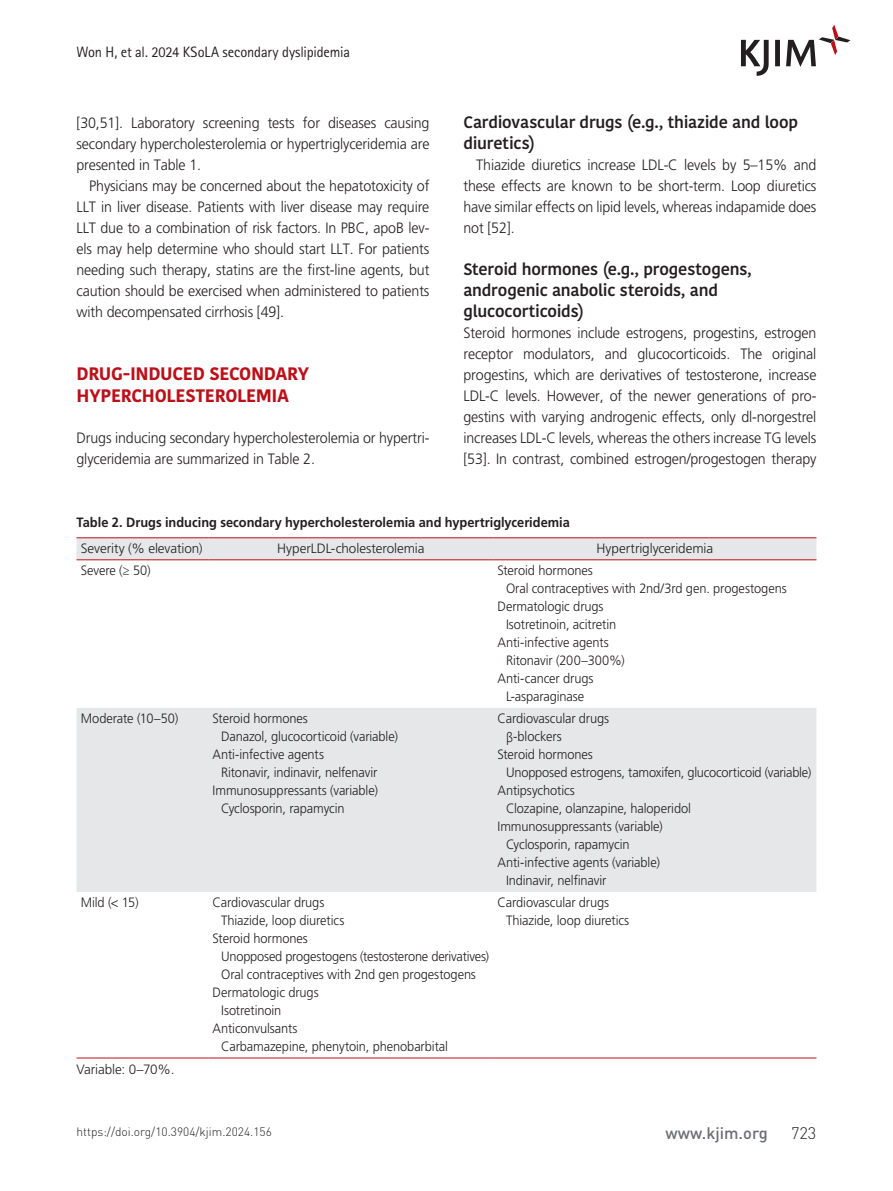
<style>
.page{position:relative;width:893px;height:1191px;background:#fff}
.page>*{position:absolute;margin:0;border:0;box-sizing:border-box;transform-origin:0 0}
.t1{font:700 18px/22.5px "Kohinoor Bangla";letter-spacing:-.02em;color:#bb1018}
.t2{font:600 16.5px/21px "Kohinoor Bangla";letter-spacing:-.01em;color:#231f20}
.t3{font:500 16.5px "DIN Pro";color:#6c6d70}
.t4{font:300 16.5px "DIN Pro";color:#231f20}
.t5{font:300 15px/21px "Frutiger LT Std";letter-spacing:-.01em;color:#231f20;text-align:justify;scale:.95 1}
.t6{font:15px "Rotis Sans Serif Std";letter-spacing:-.01em;color:#231f20;scale:.96 1}
.t7{font:300 13.5px/18px "Frutiger LT Std";letter-spacing:-.01em;color:#231f20;scale:.95 1}
.t8{font:300 13.5px "Frutiger LT Std";letter-spacing:-.01em;color:#231f20}
.t9{font:700 13.5px "Frutiger LT Std";color:#231f20;scale:.95 1}
.t10{font:300 12px "DIN Pro";color:#231f20}
.s1{font-family:"Segoe UI"}
</style>
<div class="page">
<svg style="left:741px;top:25px;width:109px;height:51px"></svg>
<svg style="left:77px;top:538px;width:739px;height:354px;fill:#e6e7e9"></svg>
<hr style="left:77px;top:537px;width:131px;height:1px;background:#bb1018">
<hr style="left:208px;top:537px;width:285px;height:1px;background:#bb1018">
<hr style="left:493px;top:537px;width:323px;height:1px;background:#bb1018">
<hr style="left:77px;top:559px;width:131px;height:1px;background:#bb1018">
<hr style="left:208px;top:559px;width:285px;height:1px;background:#bb1018">
<hr style="left:493px;top:559px;width:323px;height:1px;background:#bb1018">
<hr style="left:77px;top:1057px;width:131px;height:1px;background:#bb1018">
<hr style="left:208px;top:1057px;width:285px;height:1px;background:#bb1018">
<hr style="left:493px;top:1057px;width:323px;height:1px;background:#bb1018">
<p class="t6" style="left:77px;top:43px;width:286px">Won H, et al. 2024 KSoLA secondary dyslipidemia</p>
<p class="t5" style="left:77px;top:112px;width:373px">[30,51]. Laboratory screening tests for diseases causing secondary hypercholesterolemia or hypertriglyceridemia are presented in Table 1.</p>
<p class="t5" style="left:77px;top:175px;width:373px;text-indent:13px">Physicians may be concerned about the hepatotoxicity of LLT in liver disease. Patients with liver disease may require LLT due to a combination of risk factors. In PBC, apoB lev&shy;els may help determine who should start LLT. For patients needing such therapy, statins are the first-line agents, but caution should be exercised when administered to patients with decompensated cirrhosis [49].</p>
<p class="t1" style="left:77px;top:361px;width:234px">DRUG-INDUCED SECONDARY<br>HYPERCHOLESTEROLEMIA</p>
<p class="t5" style="left:77px;top:427px;width:373px">Drugs inducing secondary hypercholesterolemia or hypertri&shy;glyceridemia are summarized in Table 2.</p>
<p class="t2" style="left:463px;top:111px;width:336px">Cardiovascular drugs (e.g., thiazide and loop diuretics)</p>
<p class="t5" style="left:463px;top:154px;width:373px;text-indent:13px">Thiazide diuretics increase LDL-C levels by 5–15% and these effects are known to be short-term. Loop diuretics have similar effects on lipid levels, whereas indapamide does not [52].</p>
<p class="t2" style="left:463px;top:258px;width:290px">Steroid hormones (e.g., progestogens, androgenic anabolic steroids, and glucocorticoids)</p>
<p class="t5" style="left:463px;top:322px;width:373px">Steroid hormones include estrogens, progestins, estrogen receptor modulators, and glucocorticoids. The original progestins, which are derivatives of testosterone, increase LDL-C levels. However, of the newer generations of pro&shy;gestins with varying androgenic effects, only dl-norgestrel increases LDL-C levels, whereas the others increase TG levels [53]. In contrast, combined estrogen/progestogen therapy</p>
<p class="t9" style="left:77px;top:514px;width:521px">Table 2. Drugs inducing secondary hypercholesterolemia and hypertriglyceridemia</p>
<p class="t8" style="left:81px;top:541px;width:123px">Severity (% elevation)</p>
<p class="t8" style="left:277px;top:541px;width:149px">HyperLDL-cholesterolemia</p>
<p class="t8" style="left:597px;top:541px;width:118px">Hypertriglyceridemia</p>
<p class="t7" style="left:81px;top:562px;width:75px">Severe (≥ 50)</p>
<p class="t7" style="left:497px;top:562px;width:102px">Steroid hormones</p>
<p class="t7" style="left:506px;top:580px;width:297px">Oral contraceptives with 2nd/3rd gen. progestogens</p>
<p class="t7" style="left:497px;top:598px;width:113px">Dermatologic drugs</p>
<p class="t7" style="left:506px;top:616px;width:117px">Isotretinoin, acitretin</p>
<p class="t7" style="left:497px;top:634px;width:119px">Anti-infective agents</p>
<p class="t7" style="left:506px;top:652px;width:126px">Ritonavir (200–300%)</p>
<p class="t7" style="left:497px;top:670px;width:102px">Anti-cancer drugs</p>
<p class="t7" style="left:506px;top:688px;width:84px">L-asparaginase</p>
<p class="t7" style="left:81px;top:710px;width:104px">Moderate (10–50)</p>
<p class="t7" style="left:213px;top:710px;width:102px">Steroid hormones</p>
<p class="t7" style="left:221px;top:728px;width:188px">Danazol, glucocorticoid (variable)</p>
<p class="t7" style="left:213px;top:746px;width:119px">Anti-infective agents</p>
<p class="t7" style="left:221px;top:764px;width:166px">Ritonavir, indinavir, nelfenavir</p>
<p class="t7" style="left:213px;top:782px;width:175px">Immunosuppressants (variable)</p>
<p class="t7" style="left:221px;top:800px;width:131px">Cyclosporin, rapamycin</p>
<p class="t7" style="left:497px;top:710px;width:119px">Cardiovascular drugs</p>
<p class="t7" style="left:506px;top:728px;width:60px"><span class="s1">β</span>-blockers</p>
<p class="t7" style="left:497px;top:746px;width:102px">Steroid hormones</p>
<p class="t7" style="left:506px;top:764px;width:323px">Unopposed estrogens, tamoxifen, glucocorticoid (variable)</p>
<p class="t7" style="left:497px;top:782px;width:83px">Antipsychotics</p>
<p class="t7" style="left:506px;top:800px;width:196px">Clozapine, olanzapine, haloperidol</p>
<p class="t7" style="left:497px;top:818px;width:175px">Immunosuppressants (variable)</p>
<p class="t7" style="left:506px;top:836px;width:131px">Cyclosporin, rapamycin</p>
<p class="t7" style="left:497px;top:854px;width:172px">Anti-infective agents (variable)</p>
<p class="t7" style="left:506px;top:872px;width:107px">Indinavir, nelfinavir</p>
<p class="t7" style="left:81px;top:894px;width:62px">Mild (&lt; 15)</p>
<p class="t7" style="left:213px;top:894px;width:119px">Cardiovascular drugs</p>
<p class="t7" style="left:221px;top:912px;width:131px">Thiazide, loop diuretics</p>
<p class="t7" style="left:213px;top:930px;width:102px">Steroid hormones</p>
<p class="t7" style="left:221px;top:948px;width:283px">Unopposed progestogens (testosterone derivatives)</p>
<p class="t7" style="left:221px;top:965px;width:270px">Oral contraceptives with 2nd gen progestogens</p>
<p class="t7" style="left:213px;top:983px;width:113px">Dermatologic drugs</p>
<p class="t7" style="left:221px;top:1001px;width:65px">Isotretinoin</p>
<p class="t7" style="left:213px;top:1019px;width:91px">Anticonvulsants</p>
<p class="t7" style="left:221px;top:1037px;width:240px">Carbamazepine, phenytoin, phenobarbital</p>
<p class="t8" style="left:77px;top:1061px;width:99px">Variable: 0–70%.</p>
<p class="t7" style="left:506px;top:893px;width:131px;text-indent:-9px">Cardiovascular drugs<br>Thiazide, loop diuretics</p>
<p class="t10" style="left:77px;top:1123px;width:197px">https://doi.org/10.3904/kjim.2024.156</p>
<p class="t3" style="left:666px;top:1121px;width:104px">www.kjim.org</p>
<p class="t4" style="left:791px;top:1121px;width:27px">723</p>
</div>
